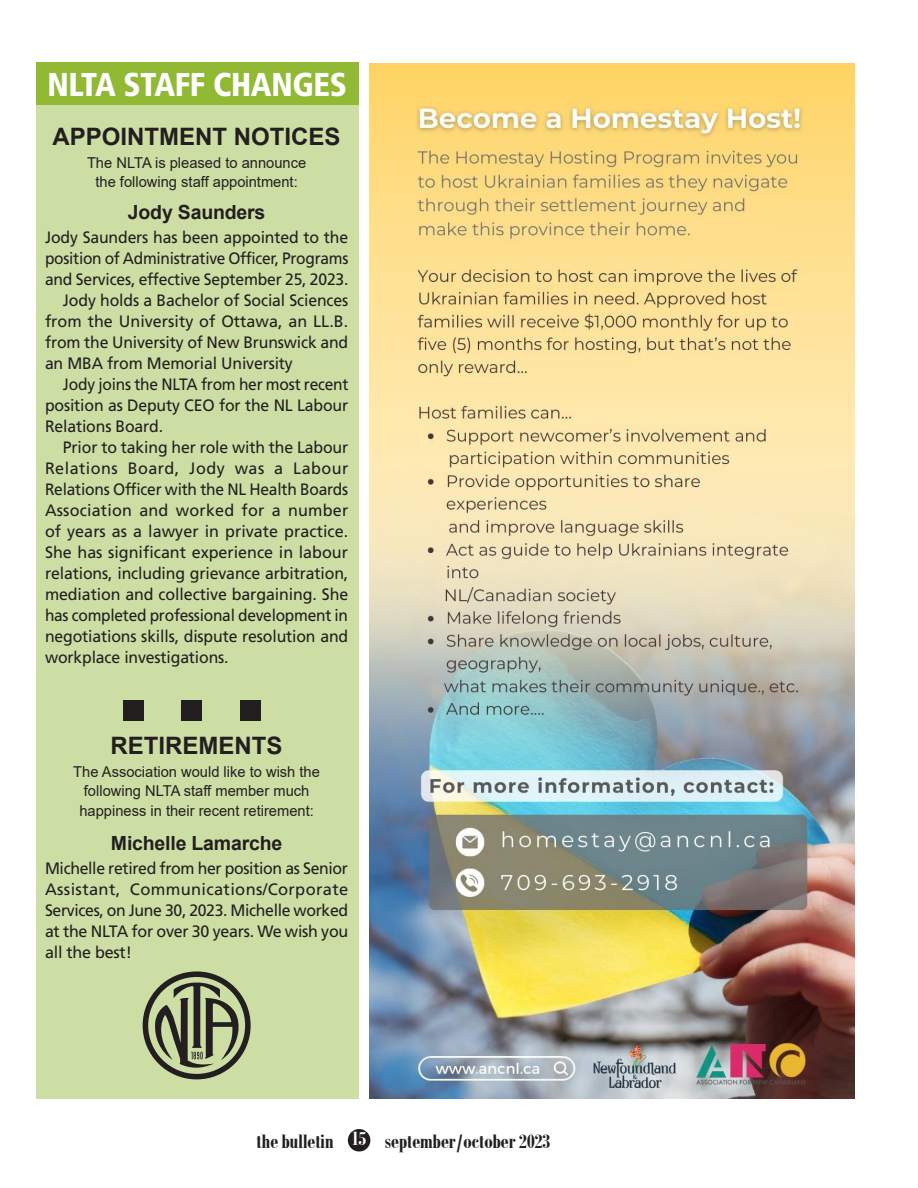
<style>
.page{position:relative;width:918px;height:1188px;background:#fff}
.page>*{position:absolute;margin:0;border:0;box-sizing:border-box;transform-origin:0 0}
.Bulletin_Box_Ad_Text___Back_of_Bulletin_{font:900 condensed 33px "Frutiger LT Std";letter-spacing:-.01em;color:#fff}
.Bulletin_Box_Ad_Text___Back_of_Bulletin_-2{font:700 24px "Arial";color:#231f20}
.t1{font:700 21px "Bodoni MT Condensed";letter-spacing:-.015em;color:#231f20}
.Bulletin_Box_Ad_Text___Back_of_Bulletin_-3{font:700 19.5px "Arial";letter-spacing:-.01em;color:#231f20}
.Bulletin_Box_Ad_Text___Back_of_Bulletin_-4{font:16.5px/21px "Frutiger LT Std";letter-spacing:-.01em;color:#231f20;text-align:justify;scale:.96 1}
.Bulletin_Box_Ad_Text___Back_of_Bulletin_-5{font:16.5px "Frutiger LT Std";letter-spacing:-.01em;color:#231f20;scale:.94 1}
.Bulletin_Box_Ad_Text___Back_of_Bulletin_-6{font:16.5px "Frutiger LT Std";letter-spacing:-.01em;color:#231f20}
.Bulletin_Box_Ad_Text___Back_of_Bulletin_-7{font:16.5px "Frutiger LT Std";letter-spacing:-.01em;color:#231f20;scale:.95 1}
.Bulletin_Box_Ad_Text___Back_of_Bulletin_-8{font:16.5px "Frutiger LT Std";letter-spacing:.01em;color:#231f20}
.Bulletin_Box_Ad_Text___Back_of_Bulletin_-9{font:16.5px "Frutiger LT Std";letter-spacing:.03em;color:#231f20}
.Bulletin_Box_Ad_Text___Back_of_Bulletin_-10{font:15px/19.5px "Arial";color:#231f20;text-align:center}
.s1{color:#fff}
</style>
<div class="page">
<div style="left:348px;top:1129px;width:22px;height:23px;background:#231f20;border-radius:50%"></div>
<div style="left:36px;top:62px;width:322px;height:1037px;background:#cddea5"></div>
<div style="left:36px;top:62px;width:322px;height:43px;background:#91b934"></div>
<svg style="left:143px;top:971px;width:108px;height:108px"></svg>
<img style="left:369px;top:63px;width:485px;height:1036px">
<div style="left:123px;top:700px;width:21px;height:21px;background:#231f20"></div>
<div style="left:182px;top:700px;width:20px;height:21px;background:#231f20"></div>
<div style="left:240px;top:700px;width:21px;height:21px;background:#231f20"></div>
<p class="Bulletin_Box_Ad_Text___Back_of_Bulletin_" style="left:48px;top:65px;width:301px">NLTA STAFF CHANGES</p>
<p class="Bulletin_Box_Ad_Text___Back_of_Bulletin_-2" style="left:53px;top:120px;width:290px">APPOINTMENT NOTICES</p>
<p class="Bulletin_Box_Ad_Text___Back_of_Bulletin_-10" style="left:87px;top:153px;width:221px">The NLTA is pleased to announce the following staff appointment:</p>
<p class="Bulletin_Box_Ad_Text___Back_of_Bulletin_-3" style="left:128px;top:198px;width:139px">Jody Saunders</p>
<p class="Bulletin_Box_Ad_Text___Back_of_Bulletin_-4" style="left:45px;top:227px;width:317px">Jody Saunders has been appointed to the</p>
<p class="Bulletin_Box_Ad_Text___Back_of_Bulletin_-5" style="left:45px;top:248px;width:324px">position of Administrative Officer, Programs</p>
<p class="Bulletin_Box_Ad_Text___Back_of_Bulletin_-7" style="left:45px;top:269px;width:321px">and Services, effective September 25, 2023.</p>
<p class="Bulletin_Box_Ad_Text___Back_of_Bulletin_-4" style="left:63px;top:290px;width:299px">Jody holds a Bachelor of Social Sciences</p>
<p class="Bulletin_Box_Ad_Text___Back_of_Bulletin_-6" style="left:45px;top:311px;width:305px">from the University of Ottawa, an LL.B.</p>
<p class="Bulletin_Box_Ad_Text___Back_of_Bulletin_-4" style="left:45px;top:332px;width:317px">from the University of New Brunswick and</p>
<p class="Bulletin_Box_Ad_Text___Back_of_Bulletin_-4" style="left:45px;top:353px;width:260px">an MBA from Memorial University</p>
<p class="Bulletin_Box_Ad_Text___Back_of_Bulletin_-5" style="left:63px;top:374px;width:305px">Jody joins the NLTA from her most recent</p>
<p class="Bulletin_Box_Ad_Text___Back_of_Bulletin_-4" style="left:45px;top:395px;width:317px">position as Deputy CEO for the NL Labour</p>
<p class="Bulletin_Box_Ad_Text___Back_of_Bulletin_-4" style="left:45px;top:416px;width:125px">Relations Board.</p>
<p class="Bulletin_Box_Ad_Text___Back_of_Bulletin_-4" style="left:63px;top:437px;width:299px">Prior to taking her role with the Labour</p>
<p class="Bulletin_Box_Ad_Text___Back_of_Bulletin_-9" style="left:45px;top:458px;width:305px">Relations Board, Jody was a Labour</p>
<p class="Bulletin_Box_Ad_Text___Back_of_Bulletin_-5" style="left:45px;top:479px;width:324px">Relations Officer with the NL Health Boards</p>
<p class="Bulletin_Box_Ad_Text___Back_of_Bulletin_-8" style="left:45px;top:500px;width:305px">Association and worked for a number</p>
<p class="Bulletin_Box_Ad_Text___Back_of_Bulletin_-6" style="left:45px;top:521px;width:305px">of years as a lawyer in private practice.</p>
<p class="Bulletin_Box_Ad_Text___Back_of_Bulletin_-6" style="left:45px;top:542px;width:305px">She has significant experience in labour</p>
<p class="Bulletin_Box_Ad_Text___Back_of_Bulletin_-4" style="left:45px;top:563px;width:317px">relations, including grievance arbitration,</p>
<p class="Bulletin_Box_Ad_Text___Back_of_Bulletin_-6" style="left:45px;top:584px;width:305px">mediation and collective bargaining. She</p>
<p class="Bulletin_Box_Ad_Text___Back_of_Bulletin_-5" style="left:45px;top:605px;width:324px">has completed professional development in</p>
<p class="Bulletin_Box_Ad_Text___Back_of_Bulletin_-4" style="left:45px;top:626px;width:317px">negotiations skills, dispute resolution and</p>
<p class="Bulletin_Box_Ad_Text___Back_of_Bulletin_-4" style="left:45px;top:647px;width:193px">workplace investigations.</p>
<p class="Bulletin_Box_Ad_Text___Back_of_Bulletin_-2" style="left:111px;top:729px;width:174px">RETIREMENTS</p>
<p class="Bulletin_Box_Ad_Text___Back_of_Bulletin_-10" style="left:73px;top:762px;width:248px">The Association would like to wish the following NLTA staff member much happiness in their recent retirement:</p>
<p class="Bulletin_Box_Ad_Text___Back_of_Bulletin_-3" style="left:111px;top:830px;width:173px">Michelle Lamarche</p>
<p class="Bulletin_Box_Ad_Text___Back_of_Bulletin_-4" style="left:45px;top:858px;width:317px">Michelle retired from her position as Senior Assistant, Communications/Corporate Services, on June 30, 2023. Michelle worked at the NLTA for over 30 years. We wish you all the best!</p>
<p class="t1" style="left:256px;top:1128px;width:296px">the bulletin <span class="s1">15</span> september/october 2023</p>
</div>
